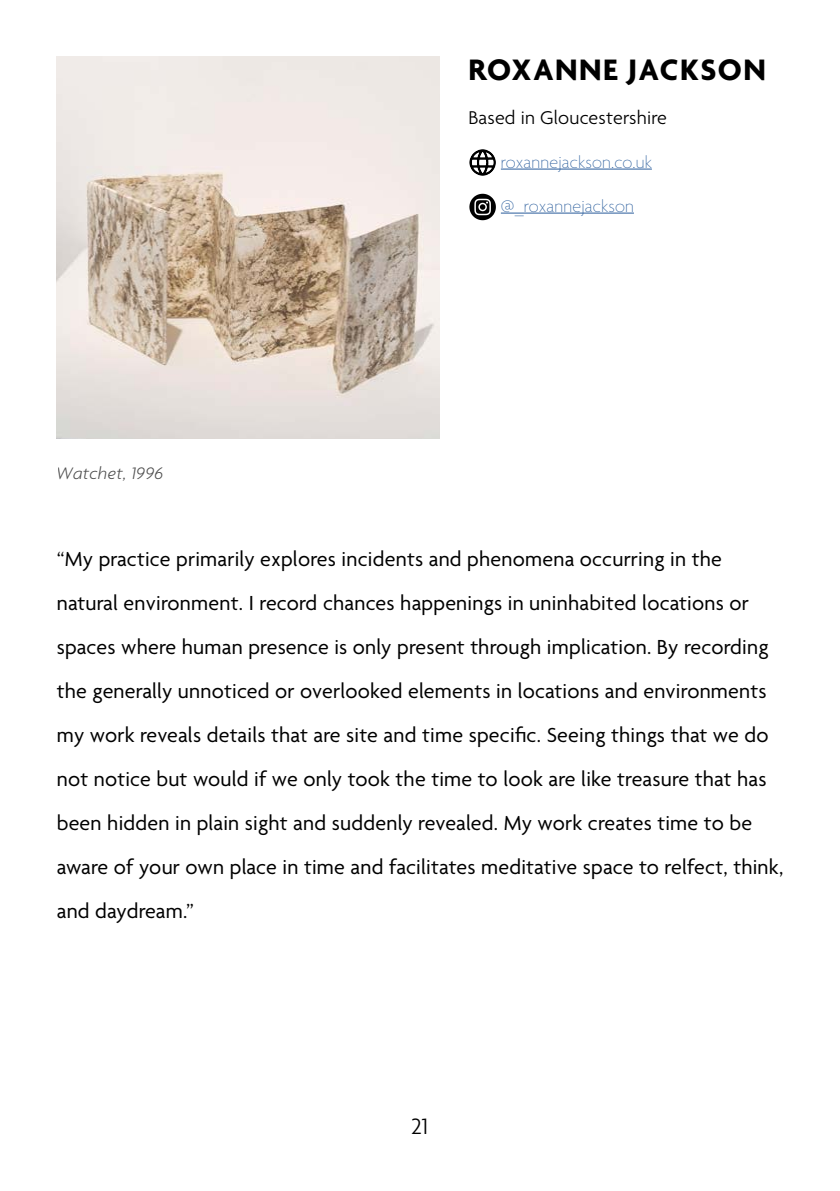
<style>
.page{position:relative;width:840px;height:1191px;background:#fff}
.page>*{position:absolute;margin:0;border:0;box-sizing:border-box;transform-origin:0 0}
.t1{font:700 32px "Agenda";letter-spacing:.05em;color:#000}
.t2{font:300 24px "Agenda";color:#000}
.t3{font:22px/44px "Agenda";letter-spacing:.01em;color:#000}
.t4{font:300 20px "Agenda";letter-spacing:.01em;color:#000}
.t5{font:100 18px "Agenda";letter-spacing:.01em;color:#275b9b}
.t6{font:italic 300 18px "Agenda";letter-spacing:.02em;color:#000}
</style>
<div class="page">
<img style="left:57px;top:57px;width:382px;height:381px">
<hr style="left:500px;top:169px;width:151px;height:1px;background:#275b9b">
<hr style="left:500px;top:213px;width:133px;height:1px;background:#275b9b">
<svg style="left:469px;top:149px;width:26px;height:27px"></svg>
<svg style="left:469px;top:194px;width:26px;height:26px"></svg>
<p class="t6" style="left:57px;top:462px;width:108px">Watchet, 1996</p>
<h1 class="t1" style="left:468px;top:52px;width:299px">ROXANNE JACKSON</h1>
<p class="t4" style="left:468px;top:106px;width:200px">Based in Gloucestershire</p>
<p class="t5" style="left:500px;top:152px;width:152px">roxannejackson.co.uk</p>
<p class="t5" style="left:500px;top:196px;width:134px">@_roxannejackson</p>
<p class="t3" style="left:57px;top:538px;width:727px">“My practice primarily explores incidents and phenomena occurring in the natural environment. I record chances happenings in uninhabited locations or spaces where human presence is only present through implication. By recording the generally unnoticed or overlooked elements in locations and environments my work reveals details that are site and time specific. Seeing things that we do not notice but would if we only took the time to look are like treasure that has been hidden in plain sight and suddenly revealed. My work creates time to be aware of your own place in time and facilitates meditative space to relfect, think, and daydream.”</p>
<p class="t2" style="left:411px;top:1113px;width:18px">21</p>
</div>
